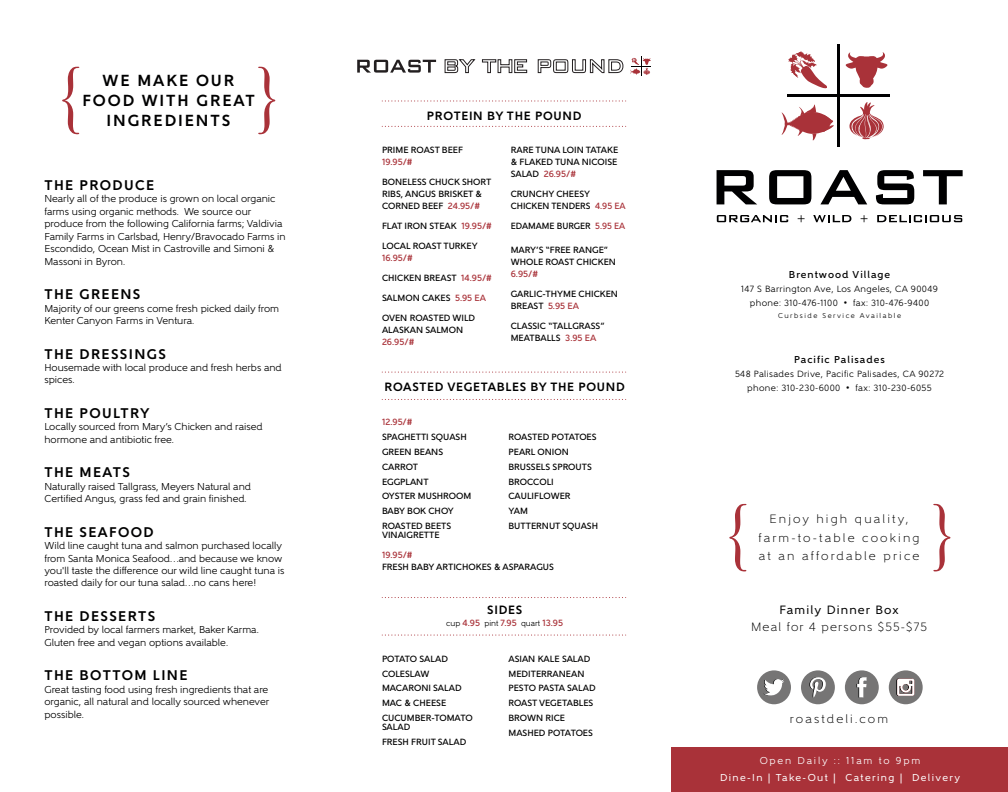
<style>
.page{position:relative;width:1008px;height:792px;background:#fff}
.page>*{position:absolute;margin:0;border:0;box-sizing:border-box;transform-origin:0 0}
.t1{font:700 16px/20.2px "Gentleman 800";letter-spacing:.12em;color:#000001;text-align:center}
.t2{font:700 14px "Gentleman 800";letter-spacing:.1em;color:#000001}
.t3{font:300 12px/18.4px "Gentleman 400";letter-spacing:.18em;color:#000001;text-align:center}
.t4{font:700 12px "Gentleman 800";letter-spacing:.06em;color:#000001}
.t5{font:300 12px "Gentleman 400";letter-spacing:.1em;color:#000001}
.t6{font:12px "Gentleman 600";letter-spacing:.1em;color:#000001}
.t7{font:10px/12.4px "Gentleman 500";color:#000001}
.t8{font:10px "Gentleman 600";letter-spacing:.14em;color:#fff}
.t9{font:500 10px "Gentleman 700";letter-spacing:.1em;color:#000001}
.t10{font:10px "Gentleman 500";letter-spacing:.18em;color:#fff}
.t11{font:500 9px/14.8px "Gentleman 700";color:#000001}
.t12{font:9px/14px "Gentleman 500";letter-spacing:.04em;color:#000001;text-align:center}
.t13{font:500 9px "Gentleman 700";color:#a93239}
.t14{font:7px "Gentleman 500";letter-spacing:.22em;color:#000001}
.s1{color:#a93239}
.s2{font-family:"Gentleman 500";font-weight:400;font-size:8px;color:#000001}
.s3{font-size:7px}
</style>
<div class="page">
<svg style="left:717px;top:170px;width:40px;height:34px"></svg>
<svg style="left:769px;top:170px;width:42px;height:34px"></svg>
<svg style="left:820px;top:170px;width:47px;height:34px"></svg>
<svg style="left:876px;top:170px;width:38px;height:34px"></svg>
<svg style="left:923px;top:170px;width:40px;height:34px"></svg>
<svg style="left:717px;top:215px;width:71px;height:7px"></svg>
<svg style="left:798px;top:215px;width:7px;height:7px"></svg>
<svg style="left:813px;top:215px;width:38px;height:7px"></svg>
<svg style="left:861px;top:215px;width:7px;height:7px"></svg>
<svg style="left:877px;top:215px;width:85px;height:7px"></svg>
<hr style="left:837px;top:44px;width:2px;height:103px;background:#000001">
<hr style="left:787px;top:95px;width:103px;height:2px;background:#000001">
<svg style="left:846px;top:52px;width:41px;height:36px"></svg>
<svg style="left:781px;top:104px;width:53px;height:37px"></svg>
<svg style="left:788px;top:51px;width:39px;height:38px"></svg>
<svg style="left:849px;top:102px;width:35px;height:38px"></svg>
<svg style="left:933px;top:504px;width:17px;height:67px"></svg>
<svg style="left:729px;top:504px;width:17px;height:67px"></svg>
<svg style="left:258px;top:67px;width:17px;height:67px"></svg>
<svg style="left:62px;top:67px;width:17px;height:67px"></svg>
<svg style="left:382px;top:100px;width:244px;height:1px"></svg>
<svg style="left:382px;top:126px;width:245px;height:1px"></svg>
<svg style="left:382px;top:597px;width:245px;height:1px"></svg>
<svg style="left:382px;top:635px;width:245px;height:1px"></svg>
<svg style="left:382px;top:372px;width:245px;height:1px"></svg>
<svg style="left:382px;top:399px;width:245px;height:1px"></svg>
<div style="left:672px;top:747px;width:336px;height:45px;background:#a93239"></div>
<div style="left:801px;top:670px;width:34px;height:34px;background:#767575;border-radius:50%"></div>
<svg style="left:809px;top:677px;width:17px;height:21px"></svg>
<div style="left:757px;top:670px;width:34px;height:34px;background:#767575;border-radius:50%"></div>
<svg style="left:763px;top:679px;width:21px;height:17px"></svg>
<div style="left:845px;top:670px;width:34px;height:34px;background:#767575;border-radius:50%"></div>
<svg style="left:856px;top:677px;width:11px;height:21px"></svg>
<div style="left:889px;top:670px;width:34px;height:34px;background:#767575;border-radius:50%"></div>
<svg style="left:897px;top:679px;width:17px;height:17px"></svg>
<svg style="left:630px;top:56px;width:21px;height:20px"></svg>
<svg style="left:444px;top:59px;width:32px;height:14px"></svg>
<svg style="left:482px;top:59px;width:45px;height:14px"></svg>
<svg style="left:538px;top:59px;width:86px;height:14px"></svg>
<svg style="left:357px;top:60px;width:79px;height:13px"></svg>
<h1 class="t1" style="left:82px;top:70px;width:174px">WE MAKE OUR<br>FOOD WITH GREAT<br>INGREDIENTS</h1>
<h2 class="t2" style="left:44px;top:177px;width:111px">THE PRODUCE</h2>
<p class="t7" style="left:44px;top:193px;width:243px">Nearly all of the produce is grown on local organic farms using organic methods. We source our produce from the following California farms; Valdivia Family Farms in Carlsbad, Henry/Bravocado Farms in Escondido, Ocean Mist in Castroville and Simoni &amp; Massoni in Byron.</p>
<h2 class="t2" style="left:44px;top:286px;width:97px">THE GREENS</h2>
<p class="t7" style="left:44px;top:302px;width:236px">Majority of our greens come fresh picked daily from<br>Kenter Canyon Farms in Ventura.</p>
<h2 class="t2" style="left:44px;top:345px;width:123px">THE DRESSINGS</h2>
<p class="t7" style="left:44px;top:361px;width:239px">Housemade with local produce and fresh herbs and spices.</p>
<h2 class="t2" style="left:44px;top:405px;width:107px">THE POULTRY</h2>
<p class="t7" style="left:44px;top:421px;width:220px">Locally sourced from Mary’s Chicken and raised hormone and antibiotic free.</p>
<h2 class="t2" style="left:44px;top:464px;width:87px">THE MEATS</h2>
<p class="t7" style="left:44px;top:480px;width:208px">Naturally raised Tallgrass, Meyers Natural and<br>Certified Angus, grass fed and grain finished.</p>
<h2 class="t2" style="left:44px;top:523px;width:111px">THE SEAFOOD</h2>
<p class="t7" style="left:44px;top:540px;width:242px">Wild line caught tuna and salmon purchased locally from Santa Monica Seafood…and because we know you'll taste the difference our wild line caught tuna is roasted daily for our tuna salad…no cans here!</p>
<h2 class="t2" style="left:44px;top:608px;width:112px">THE DESSERTS</h2>
<p class="t7" style="left:44px;top:624px;width:216px">Provided by local farmers market, Baker Karma.<br>Gluten free and vegan options available.</p>
<h2 class="t2" style="left:44px;top:667px;width:145px">THE BOTTOM LINE</h2>
<p class="t7" style="left:44px;top:683px;width:226px;text-align:justify">Great tasting food using fresh ingredients that are organic, all natural and locally sourced whenever possible.</p>
<p class="t4" style="left:427px;top:108px;width:156px">PROTEIN BY THE POUND</p>
<p class="t11" style="left:382px;top:142px;width:83px">PRIME ROAST BEEF</p>
<p class="t13" style="left:382px;top:156px;width:32px">19.95/#</p>
<p class="t11" style="left:382px;top:176px;width:111px;line-height:12px">BONELESS CHUCK SHORT<br>RIBS, ANGUS BRISKET &amp;<br>CORNED BEEF <span class="s1">24.95/#</span></p>
<p class="t11" style="left:382px;top:218px;width:111px">FLAT IRON STEAK <span class="s1">19.95/#</span></p>
<p class="t11" style="left:382px;top:238px;width:97px">LOCAL ROAST TURKEY</p>
<p class="t13" style="left:382px;top:252px;width:32px">16.95/#</p>
<p class="t11" style="left:382px;top:270px;width:111px">CHICKEN BREAST <span class="s1">14.95/#</span></p>
<p class="t11" style="left:382px;top:290px;width:106px">SALMON CAKES <span class="s1">5.95 EA</span></p>
<p class="t11" style="left:382px;top:312px;width:95px;line-height:12px">OVEN ROASTED WILD<br>ALASKAN SALMON</p>
<p class="t13" style="left:382px;top:336px;width:34px">26.95/#</p>
<p class="t11" style="left:511px;top:144px;width:109px;line-height:12px;text-align:justify">RARE TUNA LOIN TATAKE &amp; FLAKED TUNA NICOISE SALAD <span class="s1">26.95/#</span></p>
<p class="t11" style="left:511px;top:188px;width:116px;line-height:12.1px">CRUNCHY CHEESY<br>CHICKEN TENDERS <span class="s1">4.95 EA</span></p>
<p class="t11" style="left:511px;top:218px;width:116px">EDAMAME BURGER <span class="s1">5.95 EA</span></p>
<p class="t11" style="left:511px;top:244px;width:107px;line-height:12px">MARY’S “FREE RANGE”<br>WHOLE ROAST CHICKEN</p>
<p class="t13" style="left:511px;top:268px;width:29px">6.95/#</p>
<p class="t11" style="left:511px;top:288px;width:109px;line-height:12px">GARLIC-THYME CHICKEN<br>BREAST <span class="s1">5.95 EA</span></p>
<p class="t11" style="left:511px;top:320px;width:95px;line-height:12px">CLASSIC “TALLGRASS”<br>MEATBALLS <span class="s1">3.95 EA</span></p>
<p class="t4" style="left:385px;top:379px;width:242px">ROASTED VEGETABLES BY THE POUND</p>
<p class="t13" style="left:382px;top:417px;width:32px">12.95/#</p>
<p class="t11" style="left:382px;top:430px;width:91px">SPAGHETTI SQUASH<br>GREEN BEANS<br>CARROT<br>EGGPLANT<br>OYSTER MUSHROOM<br>BABY BOK CHOY<br>ROASTED BEETS</p>
<p class="t11" style="left:382px;top:527px;width:59px">VINAIGRETTE</p>
<p class="t11" style="left:509px;top:430px;width:91px">ROASTED POTATOES<br>PEARL ONION<br>BRUSSELS SPROUTS<br>BROCCOLI<br>CAULIFLOWER<br>YAM<br>BUTTERNUT SQUASH</p>
<p class="t13" style="left:382px;top:549px;width:32px">19.95/#</p>
<p class="t11" style="left:382px;top:559px;width:173px">FRESH BABY ARTICHOKES &amp; ASPARAGUS</p>
<p class="t4" style="left:487px;top:603px;width:36px">SIDES</p>
<p class="t13" style="left:446px;top:618px;width:118px"><span class="s2">cup</span> 4.95 <span class="s2">pint</span> 7.95 <span class="s2">quart</span> 13.95</p>
<p class="t11" style="left:382px;top:651px;width:92px">POTATO SALAD<br>COLESLAW<br>MACARONI SALAD<br>MAC &amp; CHEESE<br>CUCUMBER-TOMATO</p>
<p class="t11" style="left:382px;top:719px;width:86px">SALAD<br>FRESH FRUIT SALAD</p>
<p class="t11" style="left:509px;top:651px;width:89px">ASIAN KALE SALAD<br>MEDITERRANEAN<br>PESTO PASTA SALAD<br>ROAST VEGETABLES<br>BROWN RICE<br>MASHED POTATOES</p>
<p class="t9" style="left:789px;top:269px;width:103px">Brentwood Village</p>
<p class="t12" style="left:741px;top:282px;width:198px">147 S Barrington Ave, Los Angeles, CA 90049 phone: 310-476-1100 <span class="s3">•</span> fax: 310-476-9400</p>
<p class="t14" style="left:778px;top:312px;width:125px">Curbside Service Available</p>
<p class="t9" style="left:794px;top:353px;width:92px">Pacific Palisades</p>
<p class="t12" style="left:735px;top:367px;width:211px">548 Palisades Drive, Pacific Palisades, CA 90272 phone: 310-230-6000 <span class="s3">•</span> fax: 310-230-6055</p>
<p class="t3" style="left:759px;top:510px;width:162px">Enjoy high quality, farm-to-table cooking at an affordable price</p>
<p class="t6" style="left:779px;top:603px;width:121px">Family Dinner Box</p>
<p class="t5" style="left:751px;top:619px;width:177px">Meal for 4 persons $55-$75</p>
<p class="t3" style="left:790px;top:710px;width:100px">roastdeli.com</p>
<p class="t10" style="left:760px;top:755px;width:162px">Open Daily :: 11am to 9pm</p>
<p class="t8" style="left:720px;top:772px;width:242px">Dine-In | Take-Out | Catering | Delivery</p>
</div>
